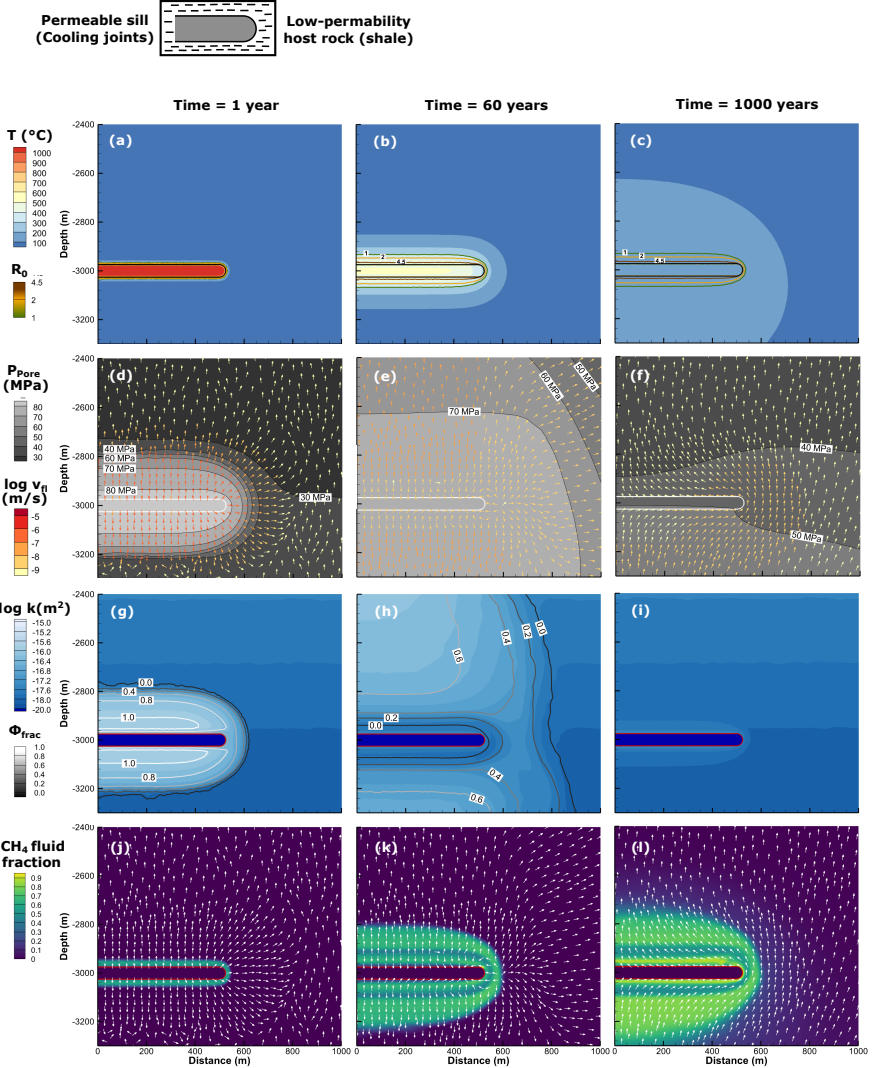
<style>
.page{position:relative;width:875px;height:1068px;background:#fff}
.page>*{position:absolute;margin:0;border:0;box-sizing:border-box;transform-origin:0 0}
.t1{font:700 13.5px/16.8px "Verdana";color:#000}
.t2{font:700 13.5px "Verdana";color:#fff}
.t3{font:700 9px "Verdana";color:#000}
.t4{font:700 8.7px "Verdana";color:#000}
</style>
<div class="page">
<img style="left:59px;top:121px;width:284px;height:223px">
<img style="left:59px;top:355px;width:295px;height:223px">
<img style="left:59px;top:591px;width:284px;height:223px">
<img style="left:59px;top:824px;width:292px;height:243px">
<img style="left:354px;top:123px;width:256px;height:944px">
<img style="left:13px;top:279px;width:30px;height:42px">
<img style="left:13px;top:398px;width:30px;height:64px">
<img style="left:14px;top:619px;width:37px;height:94px">
<img style="left:13px;top:873px;width:29px;height:90px">
<div style="left:345px;top:445px;width:11px;height:63px;background:#fff"></div>
<img style="left:612px;top:122px;width:249px;height:692px">
<img style="left:612px;top:825px;width:256px;height:242px">
<div style="left:603px;top:444px;width:11px;height:64px;background:#fff"></div>
<img style="left:13px;top:147px;width:38px;height:101px">
<img style="left:14px;top:508px;width:26px;height:68px">
<img style="left:14px;top:742px;width:32px;height:56px">
<div style="left:89px;top:344px;width:781px;height:9px;background:#fff"></div>
<div style="left:89px;top:578px;width:781px;height:13px;background:#fff"></div>
<div style="left:89px;top:814px;width:781px;height:10px;background:#fff"></div>
<div style="left:159px;top:0;width:117px;height:56px;border:2px solid #000"></div>
<svg style="left:164px;top:3px;width:108px;height:48px"></svg>
<p class="t1" style="left:35px;top:12px;width:120px;text-align:center">Permeable sill (Cooling joints)</p>
<p class="t1" style="left:283px;top:12px;width:132px">Low-permability host rock (shale)</p>
<p class="t1" style="left:7px;top:126px;width:48px">T (°C)</p>
<p class="t1" style="left:173px;top:97px;width:107px">Time = 1 year</p>
<p class="t1" style="left:425px;top:96px;width:125px">Time = 60 years</p>
<p class="t1" style="left:675px;top:96px;width:144px">Time = 1000 years</p>
<p class="t2" style="left:109px;top:131px;width:25px">(a)</p>
<p class="t2" style="left:373px;top:131px;width:26px">(b)</p>
<p class="t2" style="left:629px;top:130px;width:24px">(c)</p>
<p class="t1" style="left:11px;top:261px;width:18px">R<sub>0</sub></p>
<p class="t3" style="left:7px;top:368px;width:35px"><sup>P</sup>Pore</p>
<p class="t1" style="left:3px;top:377px;width:48px">(MPa)</p>
<p class="t1" style="left:4px;top:476px;width:45px">log v<sub>fl</sub></p>
<p class="t1" style="left:2px;top:489px;width:48px">(m/s)</p>
<p class="t1" style="left:-1px;top:599px;width:74px">log k(m<sup>2</sup>)</p>
<p class="t2" style="left:109px;top:366px;width:26px">(d)</p>
<p class="t2" style="left:373px;top:366px;width:25px">(e)</p>
<p class="t2" style="left:629px;top:365px;width:22px">(f)</p>
<p class="t2" style="left:110px;top:601px;width:26px">(g)</p>
<p class="t2" style="left:374px;top:602px;width:26px">(h)</p>
<p class="t2" style="left:631px;top:601px;width:21px">(i)</p>
<p class="t4" style="left:9px;top:729px;width:33px"><sup>Φ</sup>frac</p>
<p class="t1" style="left:1px;top:837px;width:66px;line-height:16.2px">CH<sub>4</sub> fluid fraction</p>
<p class="t2" style="left:110px;top:837px;width:22px">(j)</p>
<p class="t2" style="left:374px;top:838px;width:25px">(k)</p>
<p class="t2" style="left:631px;top:837px;width:21px">(l)</p>
</div>
